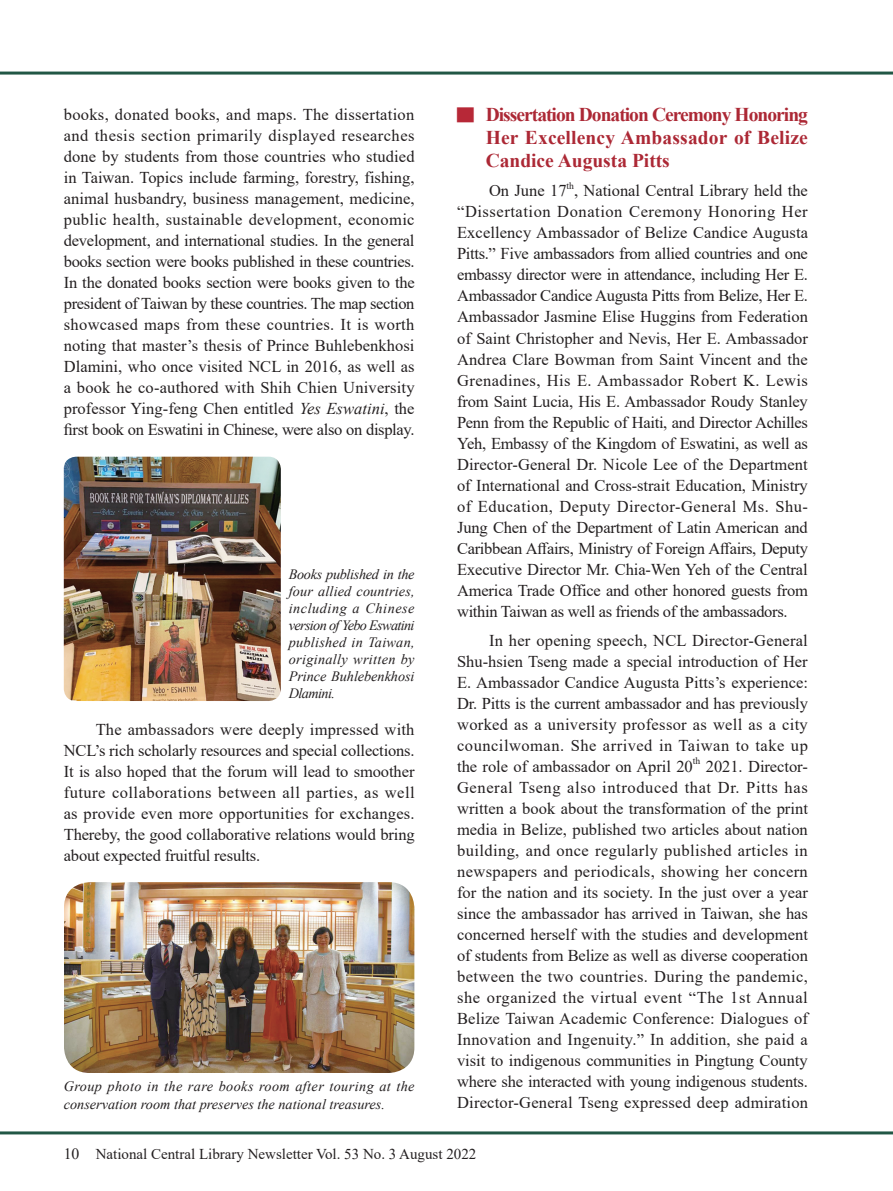
<style>
.page{position:relative;width:893px;height:1191px;background:#fff}
.page>*{position:absolute;margin:0;border:0;box-sizing:border-box;transform-origin:0 0}
.t1{font:700 19.5px/23.4px "Times New Roman";letter-spacing:.01em;color:#ac2835;text-align:justify}
.t2{font:16.95px "DF Ming Md HKP BF";color:#b72837;scale:1.1 1}
._0_2內文{font:16.5px/21px "Times New Roman";letter-spacing:-.01em;color:#231f20;text-align:justify}
.t3{font:15.75px "Times New Roman";color:#231f20}
.t4{font:15px "Times New Roman";color:#231f20}
.圖說{font:italic 14.25px/17.1px "Times New Roman";color:#231f20;text-align:justify}
._0_2內文-2{font:9.6px "Times New Roman";color:#231f20}
.s1{font-style:italic}
</style>
<div class="page">
<hr style="left:0;top:72px;width:893px;height:3px;background:#215745">
<hr style="left:0;top:1131px;width:893px;height:3px;background:#215745">
<img style="left:64px;top:457px;width:217px;height:244px">
<img style="left:64px;top:882px;width:350px;height:191px">
<p class="_0_2內文" style="left:64px;top:103px;width:352px">books, donated books, and maps. The dissertation and thesis section primarily displayed researches done by students from those countries who studied in Taiwan. Topics include farming, forestry, fishing, animal husbandry, business management, medicine, public health, sustainable development, economic development, and international studies. In the general books section were books published in these countries.<br>In the donated books section were books given to the president of Taiwan by these countries. The map section showcased maps from these countries. It is worth noting that master’s thesis of Prince Buhlebenkhosi Dlamini, who once visited NCL in 2016, as well as a book he co-authored with Shih Chien University professor Ying-feng Chen entitled <span class="s1">Yes Eswatini</span>, the first book on Eswatini in Chinese, were also on display.</p>
<p class="圖說" style="left:289px;top:565px;width:127px">Books published in the four allied countries, including a Chinese version of Yebo Eswatini published in Taiwan, originally written by Prince Buhlebenkhosi Dlamini.</p>
<p class="_0_2內文" style="left:64px;top:718px;width:352px;text-indent:32px">The ambassadors were deeply impressed with NCL’s rich scholarly resources and special collections.<br>It is also hoped that the forum will lead to smoother future collaborations between all parties, as well as provide even more opportunities for exchanges.<br>Thereby, the good collaborative relations would bring about expected fruitful results.</p>
<p class="圖說" style="left:64px;top:1077px;width:352px">Group photo in the rare books room after touring at the conservation room that preserves the national treasures.</p>
<p class="t2" style="left:456px;top:107px;width:19px">■</p>
<p class="t1" style="left:486px;top:102px;width:324px">Dissertation Donation Ceremony Honoring Her Excellency Ambassador of Belize Candice Augusta Pitts</p>
<p class="_0_2內文-2" style="left:567px;top:179px;width:9px">th</p>
<p class="_0_2內文" style="left:457px;top:201px;width:352px">“Dissertation Donation Ceremony Honoring Her Excellency Ambassador of Belize Candice Augusta Pitts.” Five ambassadors from allied countries and one embassy director were in attendance, including Her E.<br>Ambassador Candice Augusta Pitts from Belize, Her E.<br>Ambassador Jasmine Elise Huggins from Federation of Saint Christopher and Nevis, Her E. Ambassador Andrea Clare Bowman from Saint Vincent and the Grenadines, His E. Ambassador Robert K. Lewis from Saint Lucia, His E. Ambassador Roudy Stanley Penn from the Republic of Haiti, and Director Achilles Yeh, Embassy of the Kingdom of Eswatini, as well as Director-General Dr. Nicole Lee of the Department of International and Cross-strait Education, Ministry of Education, Deputy Director-General Ms. Shu-Jung Chen of the Department of Latin American and Caribbean Affairs, Ministry of Foreign Affairs, Deputy Executive Director Mr. Chia-Wen Yeh of the Central America Trade Office and other honored guests from within Taiwan as well as friends of the ambassadors.</p>
<p class="_0_2內文" style="left:457px;top:629px;width:352px;text-indent:32px">In her opening speech, NCL Director-General Shu-hsien Tseng made a special introduction of Her E. Ambassador Candice Augusta Pitts’s experience:<br>Dr. Pitts is the current ambassador and has previously worked as a university professor as well as a city councilwoman. She arrived in Taiwan to take up the role of ambassador on April 20</p>
<p class="_0_2內文" style="left:489px;top:180px;width:320px">On June 17 , National Central Library held the</p>
<p class="_0_2內文-2" style="left:693px;top:754px;width:9px">th</p>
<p class="_0_2內文" style="left:457px;top:755px;width:352px;text-indent:249px">2021. Director-General Tseng also introduced that Dr. Pitts has written a book about the transformation of the print media in Belize, published two articles about nation building, and once regularly published articles in newspapers and periodicals, showing her concern for the nation and its society. In the just over a year since the ambassador has arrived in Taiwan, she has concerned herself with the studies and development of students from Belize as well as diverse cooperation between the two countries. During the pandemic, she organized the virtual event “The 1st Annual Belize Taiwan Academic Conference: Dialogues of Innovation and Ingenuity.” In addition, she paid a visit to indigenous communities in Pingtung County where she interacted with young indigenous students.<br>Director-General Tseng expressed deep admiration</p>
<p class="t3" style="left:64px;top:1142px;width:17px">10</p>
<p class="t4" style="left:96px;top:1143px;width:382px">National Central Library Newsletter Vol. 53 No. 3 August 2022</p>
</div>
